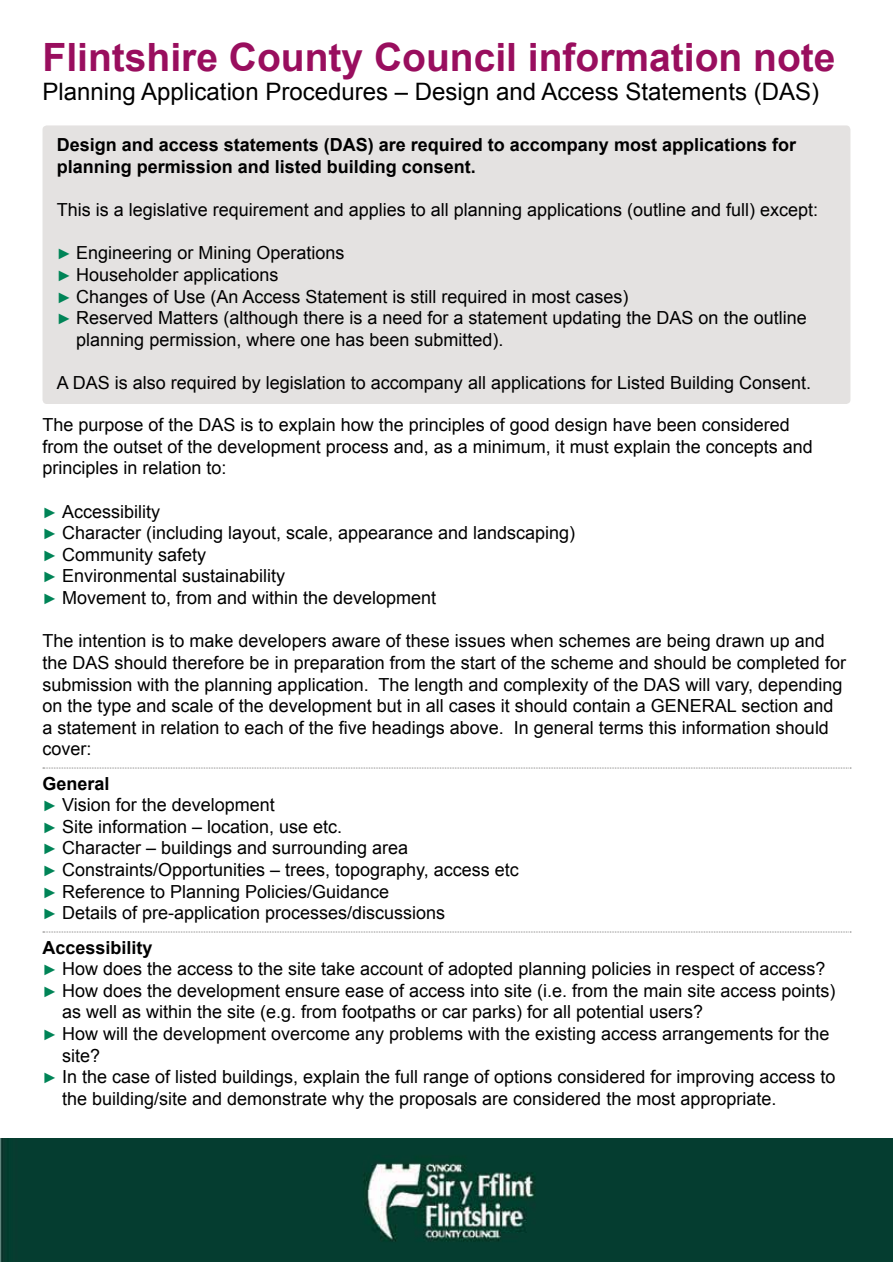
<style>
.page{position:relative;width:893px;height:1263px;background:#fff}
.page>*{position:absolute;margin:0;border:0;box-sizing:border-box;transform-origin:0 0}
.t1{font:700 39px "Arial";color:#990e5e}
.t2{font:24px "Arial";color:#000}
.t3{font:18px/21.6px "Arial";color:#000}
.t4{font:700 18px/21.6px "Arial";color:#000}
.s1{font-size:15px;color:#008457}
.s2{font-weight:700}
</style>
<div class="page">
<svg style="left:43px;top:768px;width:808px;height:1px"></svg>
<svg style="left:43px;top:932px;width:808px;height:1px"></svg>
<div style="left:43px;top:125px;width:807px;height:279px;background:#e4e2e1;border-radius:4px"></div>
<img style="left:0;top:1138px;width:893px;height:124px">
<h1 class="t1" style="left:43px;top:32px;width:795px">Flintshire County Council information note</h1>
<h2 class="t2" style="left:43px;top:76px;width:778px">Planning Application Procedures – Design and Access Statements (DAS)</h2>
<p class="t4" style="left:57px;top:135px;width:741px">Design and access statements (DAS) are required to accompany most applications for planning permission and listed building consent.</p>
<p class="t3" style="left:57px;top:199px;width:763px">This is a legislative requirement and applies to all planning applications (outline and full) except:</p>
<p class="t3" style="left:57px;top:242px;width:289px"><span class="s1">►</span> Engineering or Mining Operations</p>
<p class="t3" style="left:57px;top:264px;width:223px"><span class="s1">►</span> Householder applications</p>
<p class="t3" style="left:57px;top:286px;width:573px"><span class="s1">►</span> Changes of Use (An Access Statement is still required in most cases)</p>
<p class="t3" style="left:57px;top:307px;width:751px"><span class="s1">►</span> Reserved Matters (although there is a need for a statement updating the DAS on the outline</p>
<p class="t3" style="left:76px;top:329px;width:429px">planning permission, where one has been submitted).</p>
<p class="t3" style="left:57px;top:372px;width:756px">A DAS is also required by legislation to accompany all applications for Listed Building Consent.</p>
<p class="t3" style="left:43px;top:414px;width:772px">The purpose of the DAS is to explain how the principles of good design have been considered from the outset of the development process and, as a minimum, it must explain the concepts and principles in relation to:</p>
<p class="t3" style="left:43px;top:501px;width:534px"><span class="s1">►</span> Accessibility<br><span class="s1">►</span> Character (including layout, scale, appearance and landscaping) <span class="s1">►</span> Community safety<br><span class="s1">►</span> Environmental sustainability<br><span class="s1">►</span> Movement to, from and within the development</p>
<p class="t3" style="left:43px;top:630px;width:805px">The intention is to make developers aware of these issues when schemes are being drawn up and the DAS should therefore be in preparation from the start of the scheme and should be completed for submission with the planning application. The length and complexity of the DAS will vary, depending on the type and scale of the development but in all cases it should contain a GENERAL section and a statement in relation to each of the five headings above. In general terms this information should cover:</p>
<p class="t3" style="left:43px;top:773px;width:478px"><span class="s2">General<br></span><span class="s1">►</span> Vision for the development<br><span class="s1">►</span> Site information – location, use etc.<br><span class="s1">►</span> Character – buildings and surrounding area<br><span class="s1">►</span> Constraints/Opportunities – trees, topography, access etc <span class="s1">►</span> Reference to Planning Policies/Guidance<br><span class="s1">►</span> Details of pre-application processes/discussions</p>
<p class="t4" style="left:43px;top:937px;width:112px">Accessibility</p>
<p class="t3" style="left:43px;top:958px;width:784px"><span class="s1">►</span> How does the access to the site take account of adopted planning policies in respect of access?</p>
<p class="t3" style="left:43px;top:980px;width:794px"><span class="s1">►</span> How does the development ensure ease of access into site (i.e. from the main site access points)</p>
<p class="t3" style="left:62px;top:1001px;width:643px">as well as within the site (e.g. from footpaths or car parks) for all potential users?</p>
<p class="t3" style="left:43px;top:1023px;width:788px"><span class="s1">►</span> How will the development overcome any problems with the existing access arrangements for the</p>
<p class="t3" style="left:62px;top:1045px;width:40px">site?</p>
<p class="t3" style="left:43px;top:1066px;width:794px"><span class="s1">►</span> In the case of listed buildings, explain the full range of options considered for improving access to</p>
<p class="t3" style="left:62px;top:1088px;width:716px">the building/site and demonstrate why the proposals are considered the most appropriate.</p>
</div>
